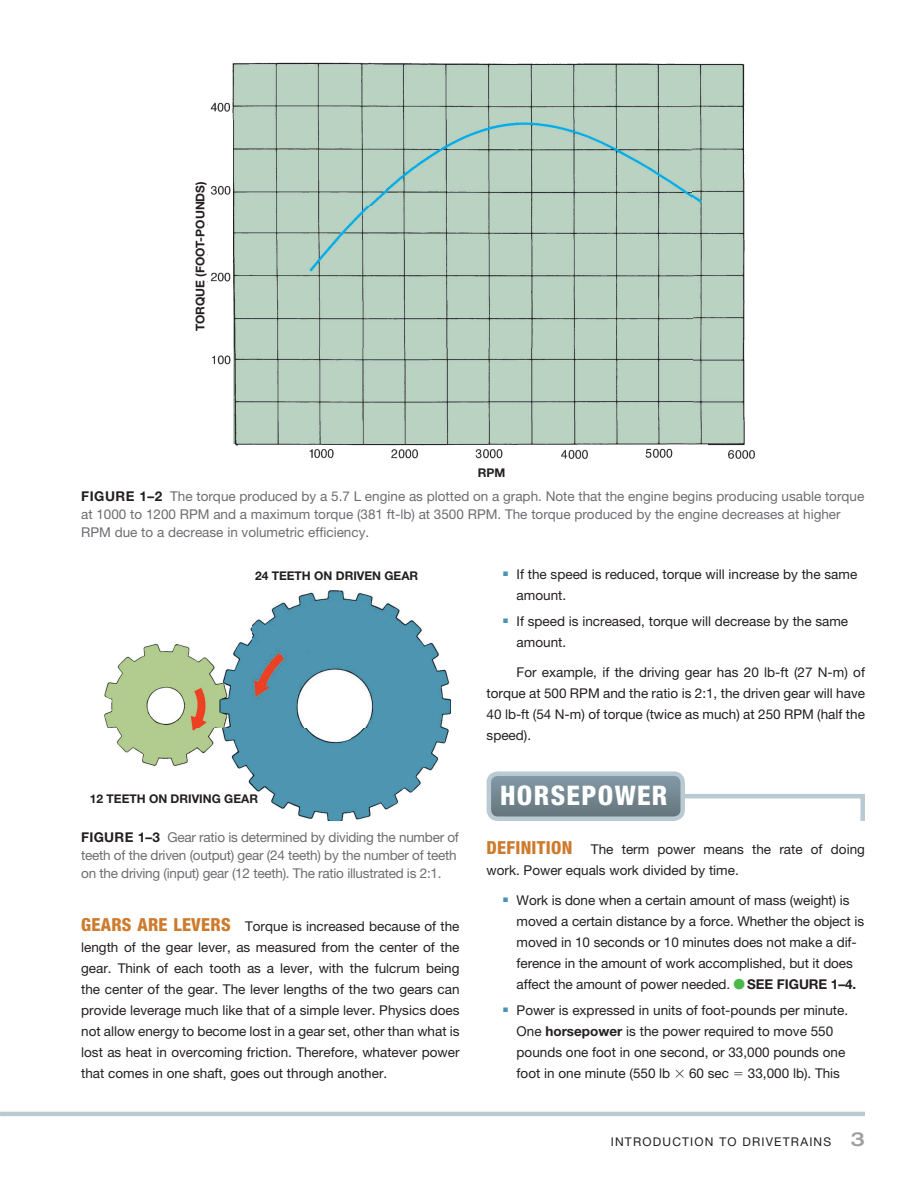
<style>
.page{position:relative;width:919px;height:1189px;background:#fff}
.page>*{position:absolute;margin:0;border:0;box-sizing:border-box;transform-origin:0 0}
.t1{font:800 condensed 27px "Helvetica Neue LTW1 G";letter-spacing:.05em;color:#fff}
.t2{font:13.5px/21px "Helvetica Neue LTW1 G";color:#231f20}
.t3{font:13.5px/18px "Helvetica Neue LTW1 G";color:#6c6d70}
.t4{font:13.5px/18px "Helvetica Neue LTW1 G";letter-spacing:-.02em;color:#6c6d70}
.t5{font:700 12px "Helvetica Neue LTW1 G";color:#231f20}
.t6{font:12px "Helvetica Neue LTW1 G";letter-spacing:.1em;color:#231f20}
.s1{font-weight:700;color:#231f20}
.s2{font-weight:800;font-stretch:condensed;font-size:18px;color:#cd7b2c}
.s3{font-weight:700}
.s4{font-weight:500;font-stretch:expanded;font-size:19.5px;color:#9d9fa2}
</style>
<div class="page">
<svg style="left:0;top:1111px;width:864px;height:4px;background:#c5d2d9"></svg>
<img style="left:210px;top:62px;width:535px;height:51px">
<img style="left:207px;top:113px;width:31px;height:333px">
<img style="left:707px;top:113px;width:48px;height:346px">
<img style="left:238px;top:443px;width:469px;height:17px">
<img style="left:234px;top:65px;width:509px;height:378px">
<img style="left:327px;top:820px;width:16px;height:1px">
<img style="left:105px;top:590px;width:345px;height:230px">
<svg style="left:491px;top:776px;width:374px;height:45px"></svg>
<div style="left:486px;top:771px;width:198px;height:49px;border:4px solid #bacad2;border-radius:9px"></div>
<p class="t5" style="left:193px;top:331px;width:151px;rotate:-90deg">TORQUE (FOOT-POUNDS)</p>
<p class="t5" style="left:477px;top:465px;width:29px">RPM</p>
<p class="t3" style="left:81px;top:486px;width:784px"><span class="s1">FIGURE 1–2</span> The torque produced by a 5.7 L engine as plotted on a graph. Note that the engine begins producing usable torque at 1000 to 1200 RPM and a maximum torque (381 ft-lb) at 3500 RPM. The torque produced by the engine decreases at higher<br>RPM due to a decrease in volumetric efficiency.</p>
<p class="t5" style="left:255px;top:568px;width:165px">24 TEETH ON DRIVEN GEAR</p>
<p class="t2" style="left:516px;top:563px;width:342px;text-indent:-14px"><sup>■</sup> If the speed is reduced, torque will increase by the same amount.</p>
<p class="t2" style="left:516px;top:610px;width:333px;text-indent:-14px"><sup>■</sup> If speed is increased, torque will decrease by the same amount.</p>
<p class="t2" style="left:486px;top:661px;width:380px;text-align:justify;text-indent:30px">For example, if the driving gear has 20 lb-ft (27 N-m) of torque at 500 RPM and the ratio is 2:1, the driven gear will have 40 lb-ft (54 N-m) of torque (twice as much) at 250 RPM (half the speed).</p>
<p class="t5" style="left:90px;top:791px;width:169px">12 TEETH ON DRIVING GEAR</p>
<p class="t4" style="left:81px;top:828px;width:379px"><span class="s1">FIGURE 1–3</span> Gear ratio is determined by dividing the number of teeth of the driven (output) gear (24 teeth) by the number of teeth on the driving (input) gear (12 teeth). The ratio illustrated is 2:1.</p>
<p class="t2" style="left:81px;top:915px;width:380px;text-align:justify"><span class="s2">GEARS ARE LEVERS</span> Torque is increased because of the length of the gear lever, as measured from the center of the gear. Think of each tooth as a lever, with the fulcrum being the center of the gear. The lever lengths of the two gears can provide leverage much like that of a simple lever. Physics does not allow energy to become lost in a gear set, other than what is lost as heat in overcoming friction. Therefore, whatever power that comes in one shaft, goes out through another.</p>
<p class="t1" style="left:500px;top:778px;width:169px">HORSEPOWER</p>
<p class="t2" style="left:486px;top:838px;width:379px"><span class="s2">DEFINITION</span> The term power means the rate of doing work. Power equals work divided by time.</p>
<p class="t2" style="left:516px;top:889px;width:349px;text-indent:-14px"><sup>■</sup> Work is done when a certain amount of mass (weight) is moved a certain distance by a force. Whether the object is moved in 10 seconds or 10 minutes does not make a dif&shy;ference in the amount of work accomplished, but it does affect the amount of power needed. <sup>●</sup> <span class="s3">SEE FIGURE 1–4.</span></p>
<p class="t2" style="left:516px;top:998px;width:333px;text-indent:-14px"><sup>■</sup> Power is expressed in units of foot-pounds per minute.<br>One <span class="s3">horsepower</span> is the power required to move 550 pounds one foot in one second, or 33,000 pounds one foot in one minute (550 lb</p>
<p class="t2" style="left:688px;top:1061px;width:42px">60 sec</p>
<p class="t2" style="left:747px;top:1061px;width:94px">33,000 lb). This</p>
<p class="t6" style="left:610px;top:1134px;width:255px">INTRODUCTION TO DRIVETRAINS <span class="s4">3</span></p>
</div>
